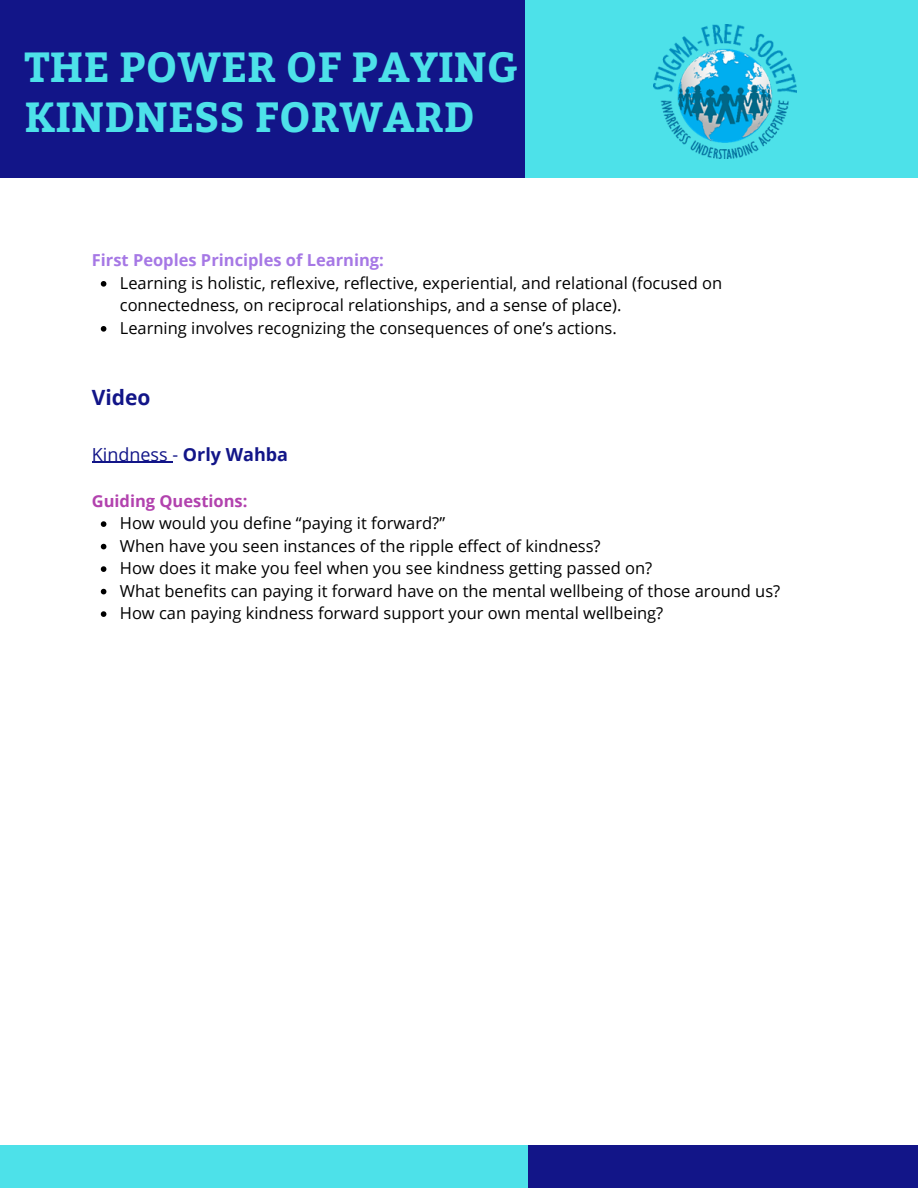
<style>
.page{position:relative;width:918px;height:1188px;background:#fff}
.page>*{position:absolute;margin:0;border:0;box-sizing:border-box;transform-origin:0 0}
.t1{font:700 42px/50.7px "Bitter";color:#4de1e9}
.t2{font:700 21px "Open Sans";color:#121588}
.t3{font:18px "Open Sans";color:#121588}
.t4{font:16.5px/22.5px "Open Sans";color:#000}
.t5{font:700 16.5px "Open Sans";color:#a678e5}
.t6{font:700 16.5px "Open Sans";color:#b242ae}
.s1{font-weight:700}
</style>
<div class="page">
<div style="left:525px;top:0;width:393px;height:178px;background:#4de1e9"></div>
<div style="left:0;top:0;width:525px;height:178px;background:#121588"></div>
<div style="left:525px;top:1145px;width:393px;height:43px;background:#121588"></div>
<div style="left:0;top:1145px;width:528px;height:43px;background:#4de1e9"></div>
<img style="left:653px;top:25px;width:143px;height:134px">
<svg style="left:101px;top:281px;width:5px;height:6px"></svg>
<svg style="left:101px;top:326px;width:5px;height:6px"></svg>
<svg style="left:101px;top:521px;width:5px;height:6px"></svg>
<svg style="left:101px;top:544px;width:5px;height:5px"></svg>
<svg style="left:101px;top:566px;width:5px;height:6px"></svg>
<svg style="left:101px;top:589px;width:5px;height:5px"></svg>
<svg style="left:101px;top:611px;width:5px;height:6px"></svg>
<hr style="left:92px;top:462px;width:80px;height:1px;background:#121588">
<p class="t1" style="left:25px;top:39px;width:495px">THE POWER OF PAYING<br>KINDNESS FORWARD</p>
<p class="t5" style="left:92px;top:249px;width:294px">First Peoples Principles of Learning:</p>
<p class="t4" style="left:120px;top:271px;width:604px">Learning is holistic, reflexive, reflective, experiential, and relational (focused on connectedness, on reciprocal relationships, and a sense of place).</p>
<p class="t4" style="left:120px;top:316px;width:499px">Learning involves recognizing the consequences of one’s actions.</p>
<p class="t2" style="left:92px;top:383px;width:60px">Video</p>
<p class="t3" style="left:92px;top:441px;width:198px">Kindness - <span class="s1">Orly Wahba</span></p>
<p class="t6" style="left:92px;top:489px;width:157px">Guiding Questions:</p>
<p class="t4" style="left:120px;top:512px;width:327px">How would you define “paying it forward?”</p>
<p class="t4" style="left:120px;top:534px;width:482px">When have you seen instances of the ripple effect of kindness?</p>
<p class="t4" style="left:120px;top:557px;width:534px">How does it make you feel when you see kindness getting passed on?</p>
<p class="t4" style="left:120px;top:579px;width:662px">What benefits can paying it forward have on the mental wellbeing of those around us?</p>
<p class="t4" style="left:120px;top:602px;width:545px">How can paying kindness forward support your own mental wellbeing?</p>
</div>
